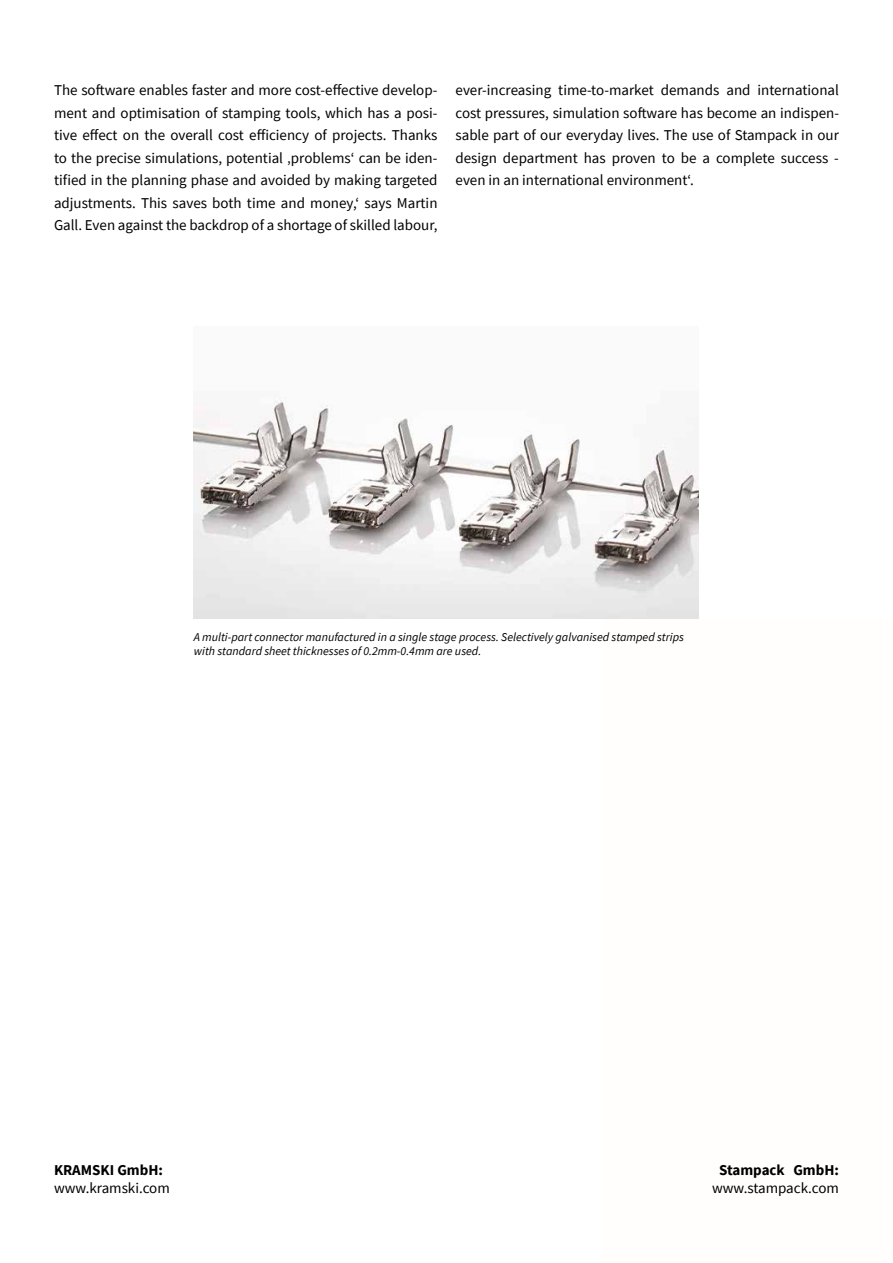
<style>
.page{position:relative;width:893px;height:1263px;background:#fff}
.page>*{position:absolute;margin:0;border:0;box-sizing:border-box;transform-origin:0 0}
.t1{font:15px/22.5px "Source Sans Pro";color:#000;text-align:justify}
.t2{font:700 15px "Source Sans Pro";color:#000}
.t3{font:italic 12px/14.4px "Source Sans Pro";color:#000}
</style>
<div class="page">
<img style="left:194px;top:398px;width:505px;height:221px">
<p class="t1" style="left:54px;top:79px;width:385px">The software enables faster and more cost-effective develop&shy;ment and optimisation of stamping tools, which has a posi&shy;tive effect on the overall cost efficiency of projects. Thanks to the precise simulations, potential ‚problems‘ can be iden&shy;tified in the planning phase and avoided by making targeted adjustments. This saves both time and money,‘ says Martin Gall. Even against the backdrop of a shortage of skilled labour,</p>
<p class="t1" style="left:455px;top:79px;width:385px">ever-increasing time-to-market demands and international cost pressures, simulation software has become an indispen&shy;sable part of our everyday lives. The use of Stampack in our design department has proven to be a complete success - even in an international environment‘.</p>
<p class="t3" style="left:194px;top:629px;width:492px">A multi-part connector manufactured in a single stage process. Selectively galvanised stamped strips with standard sheet thicknesses of 0.2mm-0.4mm are used.</p>
<p class="t2" style="left:54px;top:1160px;width:111px">KRAMSKI GmbH:</p>
<p class="t2" style="left:719px;top:1160px;width:121px">Stampack GmbH:</p>
<p class="t1" style="left:54px;top:1177px;width:117px">www.kramski.com</p>
<p class="t1" style="left:712px;top:1177px;width:128px">www.stampack.com</p>
</div>
